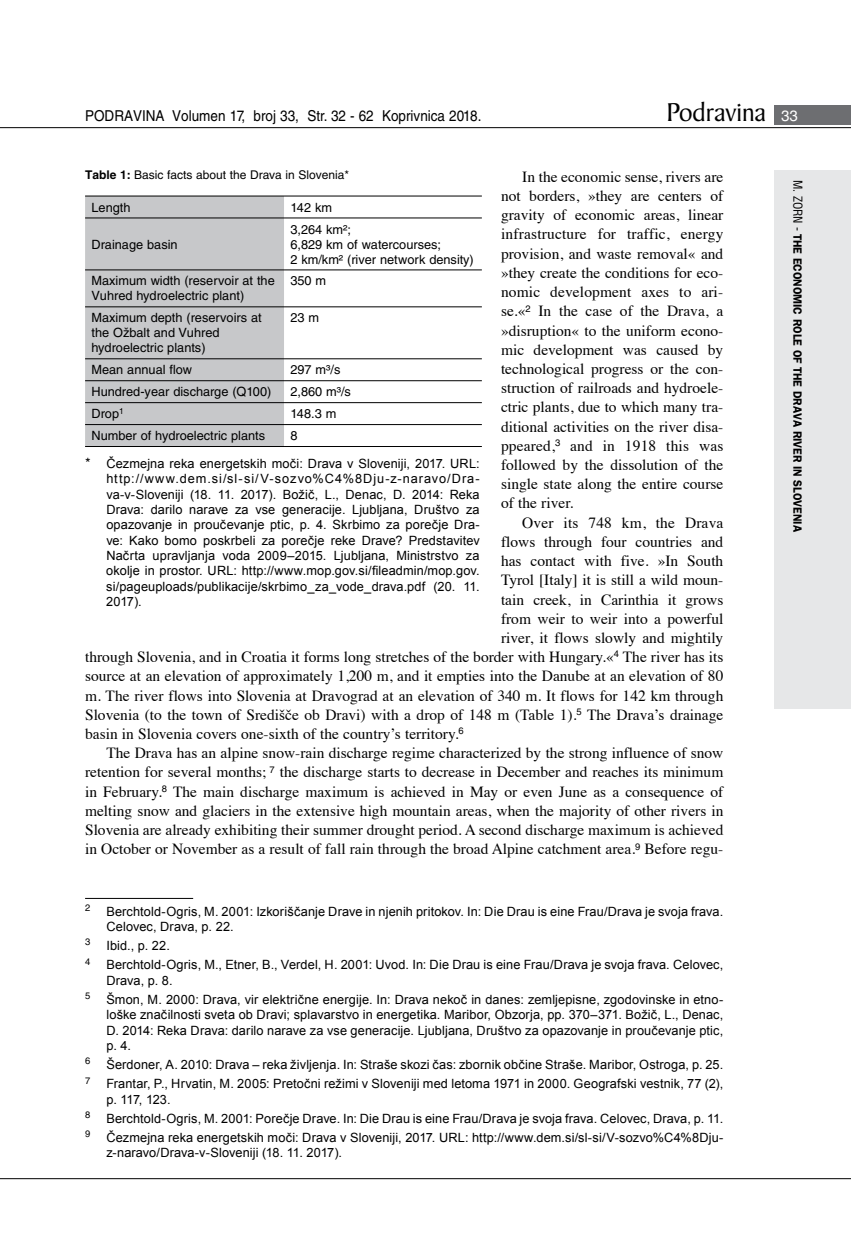
<style>
.page{position:relative;width:851px;height:1234px;background:#fff}
.page>*{position:absolute;margin:0;border:0;box-sizing:border-box;transform-origin:0 0}
.t1{font:27.6px "Baker Signet BT";color:#000}
.t2{font:15.45px/19.2px "Times";color:#000;text-align:justify}
.t3{font:15px "Helvetica LT Skin 29";color:#000;scale:.9 1}
.t4{font:12.75px/15.3px "Arial";letter-spacing:.01em;color:#000}
.t5{font:12.75px/15px "Helvetica LT Skin 29";color:#000}
.t6{font:600 12px "ITC Franklin Gothic Skin 29";letter-spacing:-.005em;color:#000;scale:.95 1}
.t7{font:12px "Helvetica LT Skin 29";color:#000}
.t8{font:9.45px "Helvetica LT Skin 29";color:#000}
.s1{font-family:"Helvetica LT Skin 29";font-size:15px;color:#fff}
.s2{font-weight:700}
.s3{font-family:"Helvetica LT Skin 29";font-size:14.25px}
.s4{font-family:"Helvetica LT Skin 29";font-weight:400;font-stretch:condensed}
</style>
<div class="page">
<div style="left:774px;top:170px;width:76px;height:538px;background:#e6e7e8"></div>
<div style="left:774px;top:105px;width:76px;height:19px;background:#6d6e71"></div>
<hr style="left:0;top:127px;width:850px;height:1px;background:#000">
<hr style="left:0;top:1177px;width:850px;height:1px;background:#000">
<hr style="left:85px;top:897px;width:108px;height:1px;background:#000">
<div style="left:85px;top:197px;width:199px;height:249px;background:#c7c8ca"></div>
<hr style="left:85px;top:218px;width:199px;height:1px;background:#000">
<hr style="left:284px;top:218px;width:198px;height:1px;background:#000">
<hr style="left:85px;top:269px;width:199px;height:1px;background:#000">
<hr style="left:284px;top:269px;width:198px;height:1px;background:#000">
<hr style="left:85px;top:306px;width:199px;height:1px;background:#000">
<hr style="left:284px;top:306px;width:198px;height:1px;background:#000">
<hr style="left:85px;top:358px;width:199px;height:1px;background:#000">
<hr style="left:284px;top:358px;width:198px;height:1px;background:#000">
<hr style="left:85px;top:380px;width:199px;height:1px;background:#000">
<hr style="left:284px;top:380px;width:198px;height:1px;background:#000">
<hr style="left:85px;top:402px;width:199px;height:1px;background:#000">
<hr style="left:284px;top:402px;width:198px;height:1px;background:#000">
<hr style="left:85px;top:424px;width:199px;height:1px;background:#000">
<hr style="left:284px;top:424px;width:198px;height:1px;background:#000">
<hr style="left:284px;top:196px;width:198px;height:1px;background:#000">
<hr style="left:284px;top:446px;width:198px;height:1px;background:#000">
<hr style="left:85px;top:196px;width:199px;height:1px;background:#000">
<hr style="left:85px;top:446px;width:199px;height:1px;background:#000">
<p class="t3" style="left:85px;top:107px;width:442px">PODRAVINA Volumen 17, broj 33, Str. 32 - 62 Koprivnica 2018.</p>
<h1 class="t1" style="left:666px;top:95px;width:133px">Podravina <span class="s1">33</span></h1>
<p class="t7" style="left:85px;top:168px;width:265px"><span class="s2">Table 1:</span> Basic facts about the Drava in Slovenia*</p>
<p class="t5" style="left:91px;top:199px;width:40px">Length</p>
<p class="t5" style="left:290px;top:199px;width:43px">142 km</p>
<p class="t5" style="left:91px;top:236px;width:88px">Drainage basin</p>
<p class="t2" style="left:501px;top:166px;width:224px;text-indent:21px">In the economic sense, rivers are not borders, »they are centers of gravity of economic areas, linear infrastructure for traffic, energy provision, and waste removal« and »they create the conditions for eco&shy;nomic development axes to ari&shy;se.«<sup>2</sup> In the case of the Drava, a »disruption« to the uniform econo&shy;mic development was caused by technological progress or the con&shy;struction of railroads and hydroele&shy;ctric plants, due to which many tra&shy;ditional activities on the river disa&shy;ppeared,<sup>3</sup> and in 1918 this was followed by the dissolution of the single state along the entire course of the river.</p>
<p class="t2" style="left:522px;top:511px;width:202px">Over its 748 km, the Drava</p>
<p class="t2" style="left:501px;top:530px;width:224px">flows through four countries and</p>
<p class="t2" style="left:501px;top:550px;width:224px">has contact with five. »In South</p>
<p class="t2" style="left:501px;top:569px;width:224px">Tyrol [Italy] it is still a wild moun-</p>
<p class="t2" style="left:501px;top:588px;width:224px">tain creek, in Carinthia it grows</p>
<p class="t2" style="left:501px;top:607px;width:224px">from weir to weir into a powerful</p>
<p class="t2" style="left:501px;top:626px;width:224px">river, it flows slowly and mightily</p>
<p class="t2" style="left:85px;top:646px;width:639px">through Slovenia, and in Croatia it forms long stretches of the border with Hungary.«<sup>4</sup> The river has its</p>
<p class="t2" style="left:85px;top:665px;width:639px">source at an elevation of approximately 1,200 m, and it empties into the Danube at an elevation of 80</p>
<p class="t2" style="left:85px;top:684px;width:639px">m. The river flows into Slovenia at Dravograd at an elevation of 340 m. It flows for 142 km through</p>
<p class="t2" style="left:85px;top:703px;width:639px">Slovenia (to the town of Središče ob Dravi) with a drop of 148 m (Table 1).<sup>5</sup> The Drava’s drainage</p>
<p class="t2" style="left:85px;top:722px;width:380px">basin in Slovenia covers one-sixth of the country’s territory.<sup>6</sup></p>
<p class="t2" style="left:106px;top:742px;width:618px">The Drava has an alpine snow-rain discharge regime characterized by the strong influence of snow</p>
<p class="t2" style="left:85px;top:761px;width:639px">retention for several months; <sup>7</sup> the discharge starts to decrease in December and reaches its minimum</p>
<p class="t2" style="left:85px;top:780px;width:639px">in February.<sup>8</sup> The main discharge maximum is achieved in May or even June as a consequence of</p>
<p class="t2" style="left:85px;top:799px;width:639px">melting snow and glaciers in the extensive high mountain areas, when the majority of other rivers in</p>
<p class="t2" style="left:85px;top:818px;width:639px">Slovenia are already exhibiting their summer drought period. A second discharge maximum is achieved</p>
<p class="t2" style="left:85px;top:838px;width:639px">in October or November as a result of fall rain through the broad Alpine catchment area.<sup>9</sup> Before regu-</p>
<p class="t5" style="left:290px;top:221px;width:185px">3,264 km²;<br>6,829 km of watercourses;<br>2 km/km² (river network density)</p>
<p class="t5" style="left:91px;top:273px;width:185px">Maximum width (reservoir at the<br>Vuhred hydroelectric plant)</p>
<p class="t5" style="left:290px;top:273px;width:37px">350 m</p>
<p class="t5" style="left:91px;top:310px;width:172px">Maximum depth (reservoirs at the Ožbalt and Vuhred hydroelectric plants)</p>
<p class="t5" style="left:290px;top:310px;width:30px">23 m</p>
<p class="t5" style="left:91px;top:362px;width:102px">Mean annual flow</p>
<p class="t5" style="left:290px;top:362px;width:51px">297 m³/s</p>
<p class="t5" style="left:91px;top:384px;width:181px">Hundred-year discharge (Q100)</p>
<p class="t5" style="left:290px;top:384px;width:62px">2,860 m³/s</p>
<p class="t5" style="left:91px;top:406px;width:34px">Drop<sup>1</sup></p>
<p class="t5" style="left:290px;top:406px;width:47px">148.3 m</p>
<p class="t5" style="left:91px;top:428px;width:175px">Number of hydroelectric plants</p>
<p class="t5" style="left:290px;top:428px;width:9px">8</p>
<p class="t4" style="left:106px;top:456px;width:375px;text-align:justify;text-indent:-21px"><span class="s3">*</span> Čezmejna reka energetskih moči: Drava v Sloveniji, 2017. URL: http://www.dem.si/sl-si/V-sozvo%C4%8Dju-z-naravo/Dra&shy;va-v-Sloveniji (18. 11. 2017). Božič, L., Denac, D. 2014: Reka Drava: darilo narave za vse generacije. Ljubljana, Društvo za opazovanje in proučevanje ptic, p. 4. Skrbimo za porečje Dra&shy;ve: Kako bomo poskrbeli za porečje reke Drave? Predstavitev Načrta upravljanja voda 2009–2015. Ljubljana, Ministrstvo za okolje in prostor. URL: http://www.mop.gov.si/fileadmin/mop.gov. si/pageuploads/publikacije/skrbimo_za_vode_drava.pdf (20. 11.<br>2017).</p>
<p class="t8" style="left:85px;top:901px;width:7px">2</p>
<p class="t4" style="left:106px;top:903px;width:618px">Berchtold-Ogris, M. 2001: Izkoriščanje Drave in njenih pritokov. In: Die Drau is eine Frau/Drava je svoja frava.<br>Celovec, Drava, p. 22.</p>
<p class="t8" style="left:85px;top:936px;width:7px">3</p>
<p class="t4" style="left:106px;top:937px;width:65px">Ibid., p. 22.</p>
<p class="t8" style="left:85px;top:955px;width:7px">4</p>
<p class="t4" style="left:106px;top:957px;width:618px">Berchtold-Ogris, M., Etner, B., Verdel, H. 2001: Uvod. In: Die Drau is eine Frau/Drava je svoja frava. Celovec,<br>Drava, p. 8.</p>
<p class="t8" style="left:85px;top:990px;width:7px">5</p>
<p class="t4" style="left:106px;top:991px;width:618px;text-align:justify">Šmon, M. 2000: Drava, vir električne energije. In: Drava nekoč in danes: zemljepisne, zgodovinske in etno&shy;loške značilnosti sveta ob Dravi; splavarstvo in energetika. Maribor, Obzorja, pp. 370–371. Božič, L., Denac, D. 2014: Reka Drava: darilo narave za vse generacije. Ljubljana, Društvo za opazovanje in proučevanje ptic, p. 4.</p>
<p class="t8" style="left:85px;top:1055px;width:7px">6</p>
<p class="t4" style="left:106px;top:1056px;width:618px">Šerdoner, A. 2010: Drava – reka življenja. In: Straše skozi čas: zbornik občine Straše. Maribor, Ostroga, p. 25.</p>
<p class="t8" style="left:85px;top:1074px;width:7px">7</p>
<p class="t4" style="left:106px;top:1075px;width:618px">Frantar, P., Hrvatin, M. 2005: Pretočni režimi v Sloveniji med letoma 1971 in 2000. Geografski vestnik, 77 (2), p. 117, 123.</p>
<p class="t8" style="left:85px;top:1109px;width:7px">8</p>
<p class="t4" style="left:106px;top:1110px;width:618px">Berchtold-Ogris, M. 2001: Porečje Drave. In: Die Drau is eine Frau/Drava je svoja frava. Celovec, Drava, p. 11.</p>
<p class="t8" style="left:85px;top:1128px;width:7px">9</p>
<p class="t4" style="left:106px;top:1129px;width:618px">Čezmejna reka energetskih moči: Drava v Sloveniji, 2017. URL: http://www.dem.si/sl-si/V-sozvo%C4%8Dju&shy;z-naravo/Drava-v-Sloveniji (18. 11. 2017).</p>
<p class="t6" style="left:804px;top:180px;width:371px;rotate:90deg"><span class="s4">M. ZORN -</span> THE ECONOMIC ROLE OF THE DRAVA RIVER IN SLOVENIA</p>
</div>
